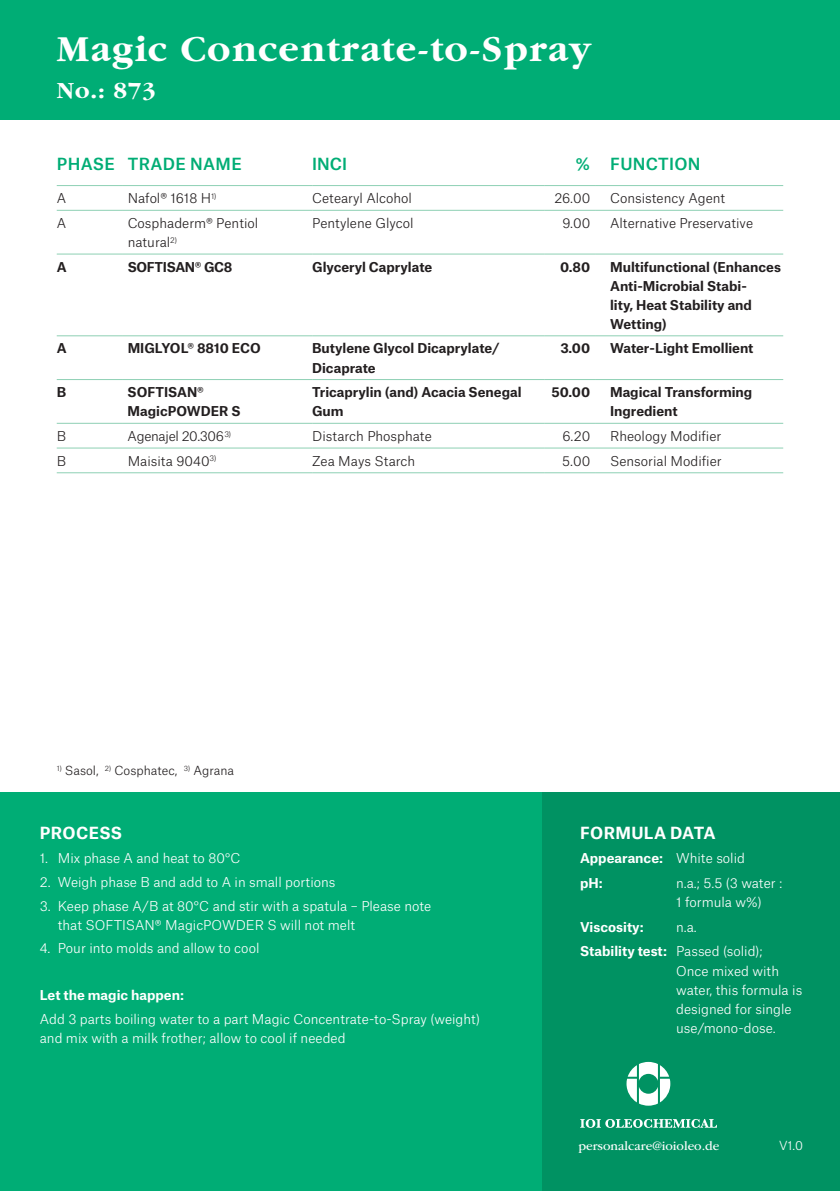
<style>
.page{position:relative;width:840px;height:1191px;background:#fff}
.page>*{position:absolute;margin:0;border:0;box-sizing:border-box;transform-origin:0 0}
.t1{font:700 38px "Garamond";letter-spacing:.04em;color:#fff}
.t2{font:700 24px "Garamond";color:#fff}
.t3{font:500 16px "Atlas Grotesk";letter-spacing:.02em;color:#00ad75}
.t4{font:700 16px "Atlas Grotesk";letter-spacing:.02em;color:#fff}
.t5{font:300 13px/19px "Atlas Grotesk";color:#fff}
.t6{font:700 13px/19px "Atlas Grotesk";color:#231f20}
.t7{font:300 13px/19px "Atlas Grotesk";color:#231f20}
.t8{font:700 13px/24.6px "Atlas Grotesk";color:#fff}
.t9{font:13px "ITC Garamond Std";color:#fff}
.t10{font:300 13px "Atlas Grotesk";letter-spacing:-.025em;color:#231f20}
.t11{font:700 13px "Atlas Grotesk";letter-spacing:-.025em;color:#231f20}
.t12{font:300 12px "Atlas Grotesk";color:#231f20}
.t13{font:300 12px "Atlas Grotesk";color:#fff}
.s1{font-weight:300}
.s2{font-weight:700}
</style>
<div class="page">
<div style="left:0;top:0;width:839px;height:119px;background:#00ad75"></div>
<div style="left:0;top:792px;width:839px;height:399px;background:#00ad75"></div>
<div style="left:541px;top:792px;width:298px;height:399px;background:#009262"></div>
<hr style="left:57px;top:185px;width:65px;height:1px;background:#8ed0b4">
<hr style="left:57px;top:210px;width:65px;height:1px;background:#8ed0b4">
<hr style="left:57px;top:253px;width:65px;height:1px;background:#8ed0b4">
<hr style="left:57px;top:335px;width:65px;height:1px;background:#8ed0b4">
<hr style="left:57px;top:379px;width:65px;height:1px;background:#8ed0b4">
<hr style="left:57px;top:423px;width:65px;height:1px;background:#8ed0b4">
<hr style="left:57px;top:447px;width:65px;height:1px;background:#8ed0b4">
<hr style="left:57px;top:472px;width:65px;height:1px;background:#8ed0b4">
<hr style="left:122px;top:185px;width:190px;height:1px;background:#8ed0b4">
<hr style="left:122px;top:210px;width:190px;height:1px;background:#8ed0b4">
<hr style="left:122px;top:253px;width:190px;height:1px;background:#8ed0b4">
<hr style="left:122px;top:335px;width:190px;height:1px;background:#8ed0b4">
<hr style="left:122px;top:379px;width:190px;height:1px;background:#8ed0b4">
<hr style="left:122px;top:423px;width:190px;height:1px;background:#8ed0b4">
<hr style="left:122px;top:447px;width:190px;height:1px;background:#8ed0b4">
<hr style="left:122px;top:472px;width:190px;height:1px;background:#8ed0b4">
<hr style="left:312px;top:185px;width:232px;height:1px;background:#8ed0b4">
<hr style="left:544px;top:185px;width:51px;height:1px;background:#8ed0b4">
<hr style="left:595px;top:185px;width:187px;height:1px;background:#8ed0b4">
<hr style="left:312px;top:210px;width:232px;height:1px;background:#8ed0b4">
<hr style="left:544px;top:210px;width:51px;height:1px;background:#8ed0b4">
<hr style="left:595px;top:210px;width:187px;height:1px;background:#8ed0b4">
<hr style="left:312px;top:253px;width:232px;height:1px;background:#8ed0b4">
<hr style="left:544px;top:253px;width:51px;height:1px;background:#8ed0b4">
<hr style="left:595px;top:253px;width:187px;height:1px;background:#8ed0b4">
<hr style="left:312px;top:335px;width:232px;height:1px;background:#8ed0b4">
<hr style="left:544px;top:335px;width:51px;height:1px;background:#8ed0b4">
<hr style="left:595px;top:335px;width:187px;height:1px;background:#8ed0b4">
<hr style="left:312px;top:379px;width:232px;height:1px;background:#8ed0b4">
<hr style="left:544px;top:379px;width:51px;height:1px;background:#8ed0b4">
<hr style="left:595px;top:379px;width:187px;height:1px;background:#8ed0b4">
<hr style="left:312px;top:423px;width:232px;height:1px;background:#8ed0b4">
<hr style="left:544px;top:423px;width:51px;height:1px;background:#8ed0b4">
<hr style="left:595px;top:423px;width:187px;height:1px;background:#8ed0b4">
<hr style="left:312px;top:447px;width:232px;height:1px;background:#8ed0b4">
<hr style="left:544px;top:447px;width:51px;height:1px;background:#8ed0b4">
<hr style="left:595px;top:447px;width:187px;height:1px;background:#8ed0b4">
<hr style="left:312px;top:472px;width:232px;height:1px;background:#8ed0b4">
<hr style="left:544px;top:472px;width:51px;height:1px;background:#8ed0b4">
<hr style="left:595px;top:472px;width:187px;height:1px;background:#8ed0b4">
<svg style="left:626px;top:1062px;width:44px;height:43px"></svg>
<svg style="left:580px;top:1119px;width:136px;height:8px"></svg>
<h1 class="t1" style="left:57px;top:29px;width:535px">Magic Concentrate-to-Spray</h1>
<h2 class="t2" style="left:57px;top:78px;width:100px">No.: 873</h2>
<p class="t3" style="left:57px;top:151px;width:186px">PHASE TRADE NAME</p>
<p class="t3" style="left:312px;top:151px;width:37px">INCI</p>
<p class="t3" style="left:575px;top:151px;width:16px">%</p>
<p class="t3" style="left:610px;top:151px;width:92px">FUNCTION</p>
<p class="t7" style="left:57px;top:187px;width:11px">A</p>
<p class="t7" style="left:128px;top:187px;width:90px">Nafol® 1618 H<sup>1)</sup></p>
<p class="t7" style="left:312px;top:187px;width:101px">Cetearyl Alcohol</p>
<p class="t7" style="left:554px;top:187px;width:37px">26.00</p>
<p class="t7" style="left:609px;top:187px;width:117px">Consistency Agent</p>
<p class="t7" style="left:57px;top:212px;width:11px">A</p>
<p class="t7" style="left:128px;top:212px;width:132px">Cosphaderm® Pentiol natural<sup>2)</sup></p>
<p class="t7" style="left:312px;top:212px;width:103px">Pentylene Glycol</p>
<p class="t7" style="left:562px;top:212px;width:29px">9.00</p>
<p class="t7" style="left:609px;top:212px;width:144px">Alternative Preservative</p>
<p class="t6" style="left:57px;top:256px;width:11px">A</p>
<p class="t11" style="left:128px;top:256px;width:106px">SOFTISAN® GC8</p>
<p class="t6" style="left:312px;top:256px;width:122px">Glyceryl Caprylate</p>
<p class="t6" style="left:560px;top:256px;width:31px">0.80</p>
<p class="t6" style="left:609px;top:256px;width:172px">Multifunctional (Enhances<br>Anti-Microbial Stabi-<br>lity, Heat Stability and<br>Wetting)</p>
<p class="t6" style="left:57px;top:338px;width:11px">A</p>
<p class="t6" style="left:128px;top:338px;width:135px">MIGLYOL® 8810 ECO</p>
<p class="t6" style="left:312px;top:338px;width:189px">Butylene Glycol Dicaprylate/<br>Dicaprate</p>
<p class="t6" style="left:560px;top:338px;width:31px">3.00</p>
<p class="t6" style="left:609px;top:338px;width:145px">Water-Light Emollient</p>
<p class="t6" style="left:57px;top:381px;width:11px">B</p>
<p class="t6" style="left:128px;top:381px;width:114px">SOFTISAN®<br>MagicPOWDER S</p>
<p class="t6" style="left:312px;top:381px;width:211px">Tricaprylin (and) Acacia Senegal<br>Gum</p>
<p class="t6" style="left:551px;top:381px;width:40px">50.00</p>
<p class="t6" style="left:609px;top:381px;width:144px">Magical Transforming<br>Ingredient</p>
<p class="t7" style="left:57px;top:425px;width:11px">B</p>
<p class="t10" style="left:128px;top:426px;width:105px">Agenajel 20.306<sup>3)</sup></p>
<p class="t7" style="left:312px;top:425px;width:121px">Distarch Phosphate</p>
<p class="t7" style="left:562px;top:425px;width:29px">6.20</p>
<p class="t7" style="left:609px;top:425px;width:113px">Rheology Modifier</p>
<p class="t7" style="left:57px;top:450px;width:11px">B</p>
<p class="t7" style="left:128px;top:450px;width:90px">Maisita 9040<sup>3)</sup></p>
<p class="t7" style="left:312px;top:450px;width:105px">Zea Mays Starch</p>
<p class="t7" style="left:562px;top:450px;width:29px">5.00</p>
<p class="t7" style="left:609px;top:450px;width:113px">Sensorial Modifier</p>
<p class="t12" style="left:57px;top:761px;width:179px"><sup>1)</sup> Sasol, <sup>2)</sup> Cosphatec, <sup>3)</sup> Agrana</p>
<p class="t4" style="left:40px;top:819px;width:83px">PROCESS</p>
<p class="t5" style="left:40px;top:847px;width:202px">1. Mix phase A and heat to 80°C</p>
<p class="t5" style="left:40px;top:871px;width:297px">2. Weigh phase B and add to A in small portions</p>
<p class="t5" style="left:58px;top:894px;width:375px;text-indent:-18px">3. Keep phase A/B at 80°C and stir with a spatula – Please note that SOFTISAN® MagicPOWDER S will not melt</p>
<p class="t5" style="left:40px;top:937px;width:221px">4. Pour into molds and allow to cool</p>
<p class="t8" style="left:40px;top:981px;width:146px">Let the magic happen:</p>
<p class="t5" style="left:40px;top:1008px;width:441px">Add 3 parts boiling water to a part Magic Concentrate-to-Spray (weight) and mix with a milk frother; allow to cool if needed</p>
<p class="t4" style="left:580px;top:819px;width:137px">FORMULA DATA</p>
<p class="t8" style="left:579px;top:845px;width:166px">Appearance: <span class="s1">White solid </span>pH:</p>
<p class="t5" style="left:675px;top:872px;width:108px">n.a.; 5.5 (3 water :<br>1 formula w%)</p>
<p class="t8" style="left:579px;top:913px;width:65px">Viscosity:</p>
<p class="t5" style="left:579px;top:913px;width:184px;line-height:24.6px;text-indent:96px">n.a.<br><span class="s2">Stability test:</span> Passed (solid);</p>
<p class="t5" style="left:675px;top:959px;width:127px">Once mixed with water, this formula is designed for single use/mono-dose.</p>
<p class="t9" style="left:578px;top:1138px;width:142px">personalcare@ioioleo.de</p>
<p class="t13" style="left:778px;top:1136px;width:26px">V1.0</p>
</div>
